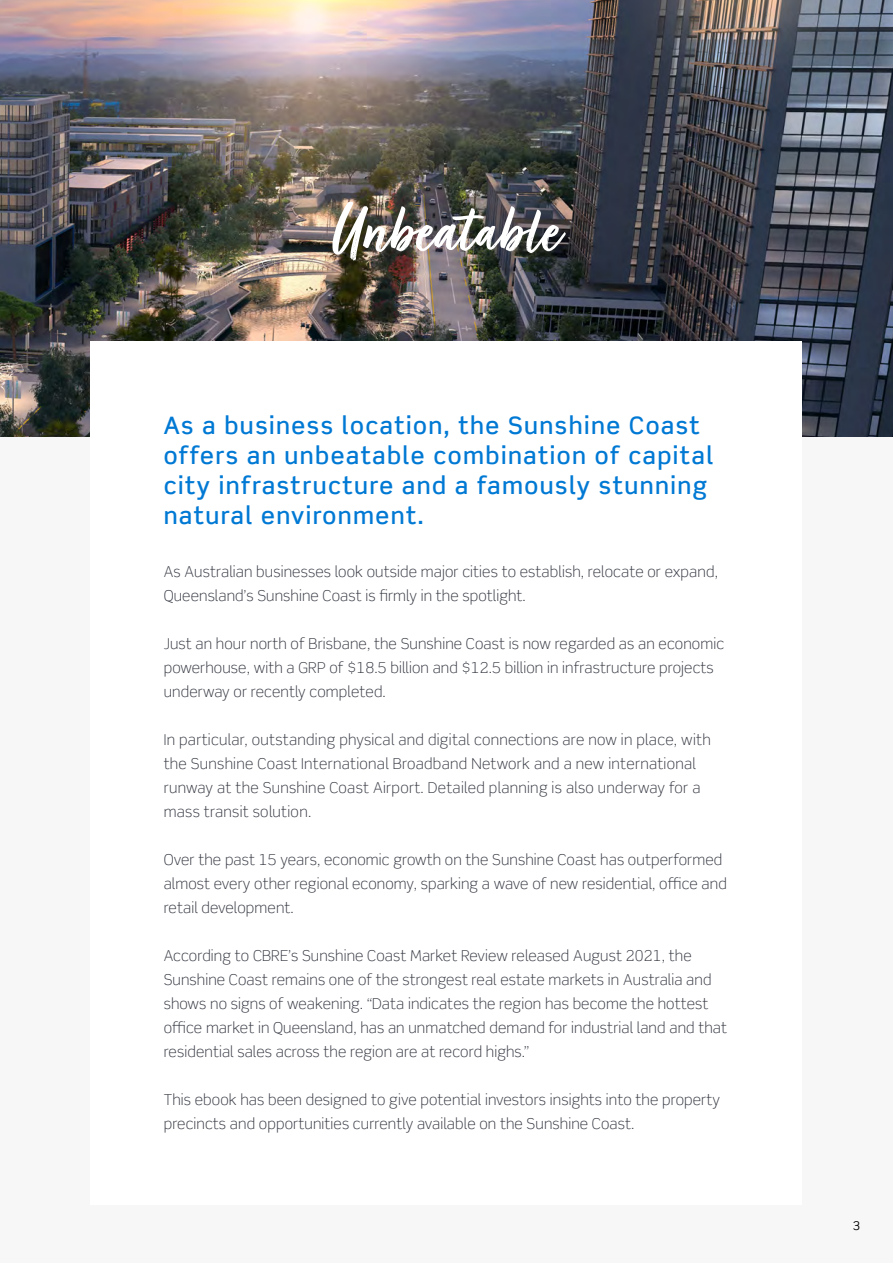
<style>
.page{position:relative;width:893px;height:1263px;background:#fff}
.page>*{position:absolute;margin:0;border:0;box-sizing:border-box;transform-origin:0 0}
.t1{font:73.2px "Turbinado Bold Pro";color:#fff}
.t2{font:500 24px/30px "Scene Std";letter-spacing:.06em;color:#0079d4}
.t3{font:300 15px/24px "Scene Std";letter-spacing:.01em;color:#343741}
.t4{font:12px "Scene Std";color:#000}
</style>
<div class="page">
<div style="left:0;top:401px;width:893px;height:862px;background:#f7f7f7"></div>
<img style="left:0;top:0;width:893px;height:437px">
<div style="left:91px;top:341px;width:711px;height:864px;background:#fff"></div>
<h1 class="t1" style="left:333px;top:192px;width:228px">Unbeatable</h1>
<h2 class="t2" style="left:164px;top:410px;width:551px">As a business location, the Sunshine Coast offers an unbeatable combination of capital city infrastructure and a famously stunning natural environment.</h2>
<p class="t3" style="left:164px;top:559px;width:556px">As Australian businesses look outside major cities to establish, relocate or expand,<br>Queensland’s Sunshine Coast is firmly in the spotlight.</p>
<p class="t3" style="left:164px;top:631px;width:562px">Just an hour north of Brisbane, the Sunshine Coast is now regarded as an economic powerhouse, with a GRP of $18.5 billion and $12.5 billion in infrastructure projects underway or recently completed.</p>
<p class="t3" style="left:164px;top:727px;width:548px">In particular, outstanding physical and digital connections are now in place, with the Sunshine Coast International Broadband Network and a new international runway at the Sunshine Coast Airport. Detailed planning is also underway for a mass transit solution.</p>
<p class="t3" style="left:164px;top:847px;width:565px">Over the past 15 years, economic growth on the Sunshine Coast has outperformed almost every other regional economy, sparking a wave of new residential, office and retail development.</p>
<p class="t3" style="left:164px;top:943px;width:565px">According to CBRE’s Sunshine Coast Market Review released August 2021, the Sunshine Coast remains one of the strongest real estate markets in Australia and shows no signs of weakening. “Data indicates the region has become the hottest office market in Queensland, has an unmatched demand for industrial land and that residential sales across the region are at record highs.”</p>
<p class="t3" style="left:164px;top:1087px;width:558px">This ebook has been designed to give potential investors insights into the property precincts and opportunities currently available on the Sunshine Coast.</p>
<p class="t4" style="left:853px;top:1219px;width:9px">3</p>
</div>
